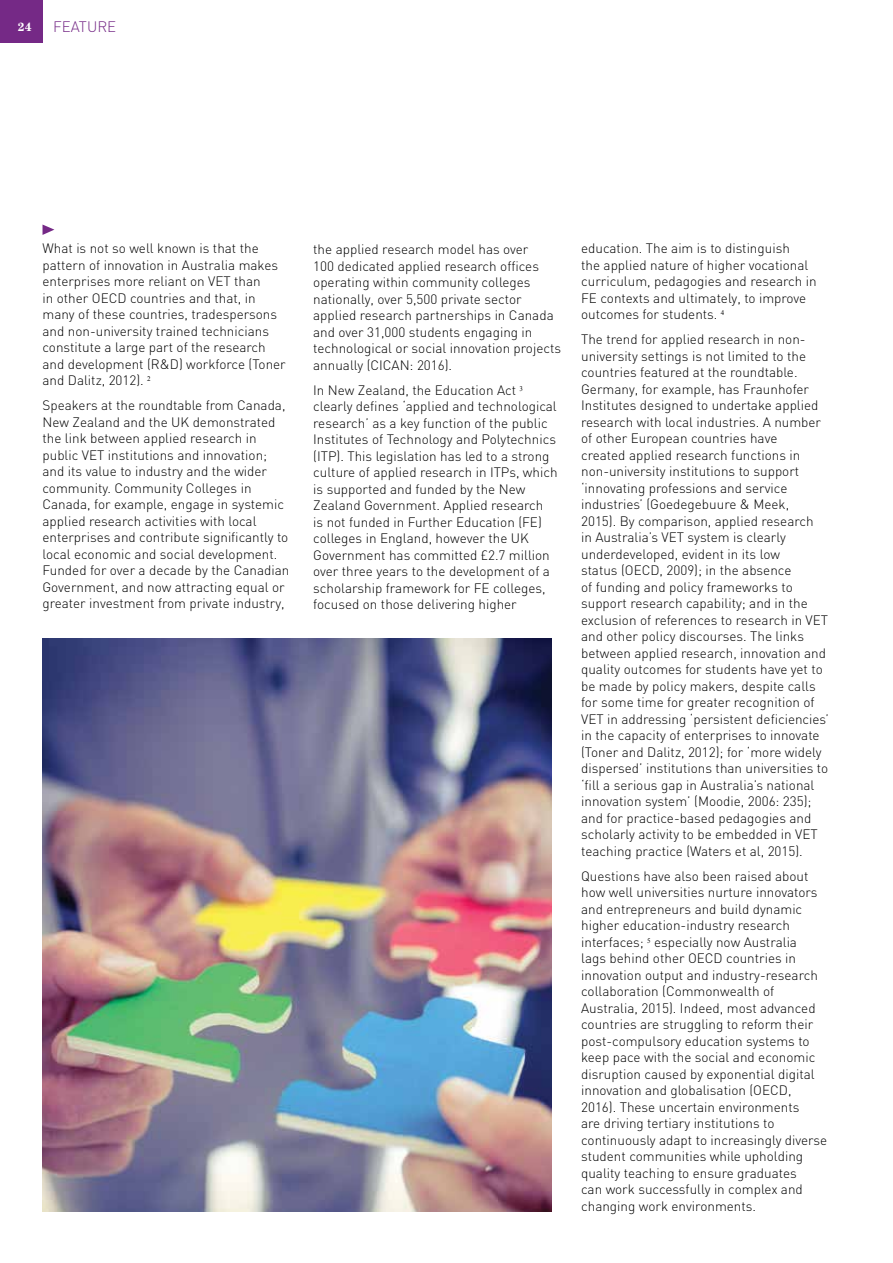
<style>
.page{position:relative;width:893px;height:1263px;background:#fff}
.page>*{position:absolute;margin:0;border:0;box-sizing:border-box;transform-origin:0 0}
.t1{font:300 15px "DIN";color:#752986}
.t2{font:300 13.5px/16.5px "DIN";color:#000}
.t3{font:700 12px "Century";color:#fff}
</style>
<div class="page">
<div style="left:0;top:0;width:43px;height:43px;background:#752986"></div>
<svg style="left:43px;top:225px;width:11px;height:10px"></svg>
<img style="left:43px;top:639px;width:508px;height:573px">
<p class="t3" style="left:18px;top:20px;width:15px">24</p>
<p class="t1" style="left:53px;top:17px;width:64px">FEATURE</p>
<p class="t2" style="left:43px;top:240px;width:245px">What is not so well known is that the pattern of innovation in Australia makes enterprises more reliant on VET than<br>in other OECD countries and that, in many of these countries, tradespersons and non-university trained technicians constitute a large part of the research and development (R&amp;D) workforce (Toner and Dalitz, 2012). <sup>2</sup></p>
<p class="t2" style="left:43px;top:397px;width:248px">Speakers at the roundtable from Canada, New Zealand and the UK demonstrated the link between applied research in public VET institutions and innovation; and its value to industry and the wider community. Community Colleges in Canada, for example, engage in systemic applied research activities with local enterprises and contribute significantly to local economic and social development.<br>Funded for over a decade by the Canadian Government, and now attracting equal or greater investment from private industry,</p>
<p class="t2" style="left:313px;top:241px;width:249px">the applied research model has over<br>100 dedicated applied research offices operating within community colleges nationally, over 5,500 private sector applied research partnerships in Canada and over 31,000 students engaging in technological or social innovation projects annually (CICAN: 2016).</p>
<p class="t2" style="left:313px;top:381px;width:246px">In New Zealand, the Education Act <sup>3 </sup>clearly defines ‘applied and technological research’ as a key function of the public Institutes of Technology and Polytechnics (ITP). This legislation has led to a strong culture of applied research in ITPs, which is supported and funded by the New Zealand Government. Applied research<br>is not funded in Further Education (FE) colleges in England, however the UK Government has committed £2.7 million over three years to the development of a scholarship framework for FE colleges, focused on those delivering higher</p>
<p class="t2" style="left:581px;top:240px;width:237px">education. The aim is to distinguish<br>the applied nature of higher vocational curriculum, pedagogies and research in FE contexts and ultimately, to improve outcomes for students. <sup>4</sup></p>
<p class="t2" style="left:581px;top:331px;width:249px">The trend for applied research in non&shy;university settings is not limited to the countries featured at the roundtable.<br>Germany, for example, has Fraunhofer Institutes designed to undertake applied research with local industries. A number of other European countries have<br>created applied research functions in non-university institutions to support ‘innovating professions and service industries’ (Goedegebuure &amp; Meek,<br>2015). By comparison, applied research<br>in Australia’s VET system is clearly underdeveloped, evident in its low<br>status (OECD, 2009); in the absence<br>of funding and policy frameworks to support research capability; and in the exclusion of references to research in VET and other policy discourses. The links between applied research, innovation and quality outcomes for students have yet to be made by policy makers, despite calls for some time for greater recognition of VET in addressing ‘persistent deficiencies’ in the capacity of enterprises to innovate (Toner and Dalitz, 2012); for ‘more widely dispersed’ institutions than universities to ‘fill a serious gap in Australia’s national innovation system’ (Moodie, 2006: 235); and for practice-based pedagogies and scholarly activity to be embedded in VET teaching practice (Waters et al, 2015).</p>
<p class="t2" style="left:581px;top:867px;width:248px">Questions have also been raised about how well universities nurture innovators and entrepreneurs and build dynamic higher education-industry research interfaces; <sup>5</sup> especially now Australia<br>lags behind other OECD countries in innovation output and industry-research collaboration (Commonwealth of Australia, 2015). Indeed, most advanced countries are struggling to reform their post-compulsory education systems to keep pace with the social and economic disruption caused by exponential digital innovation and globalisation (OECD, 2016). These uncertain environments<br>are driving tertiary institutions to continuously adapt to increasingly diverse student communities while upholding quality teaching to ensure graduates<br>can work successfully in complex and changing work environments.</p>
</div>
